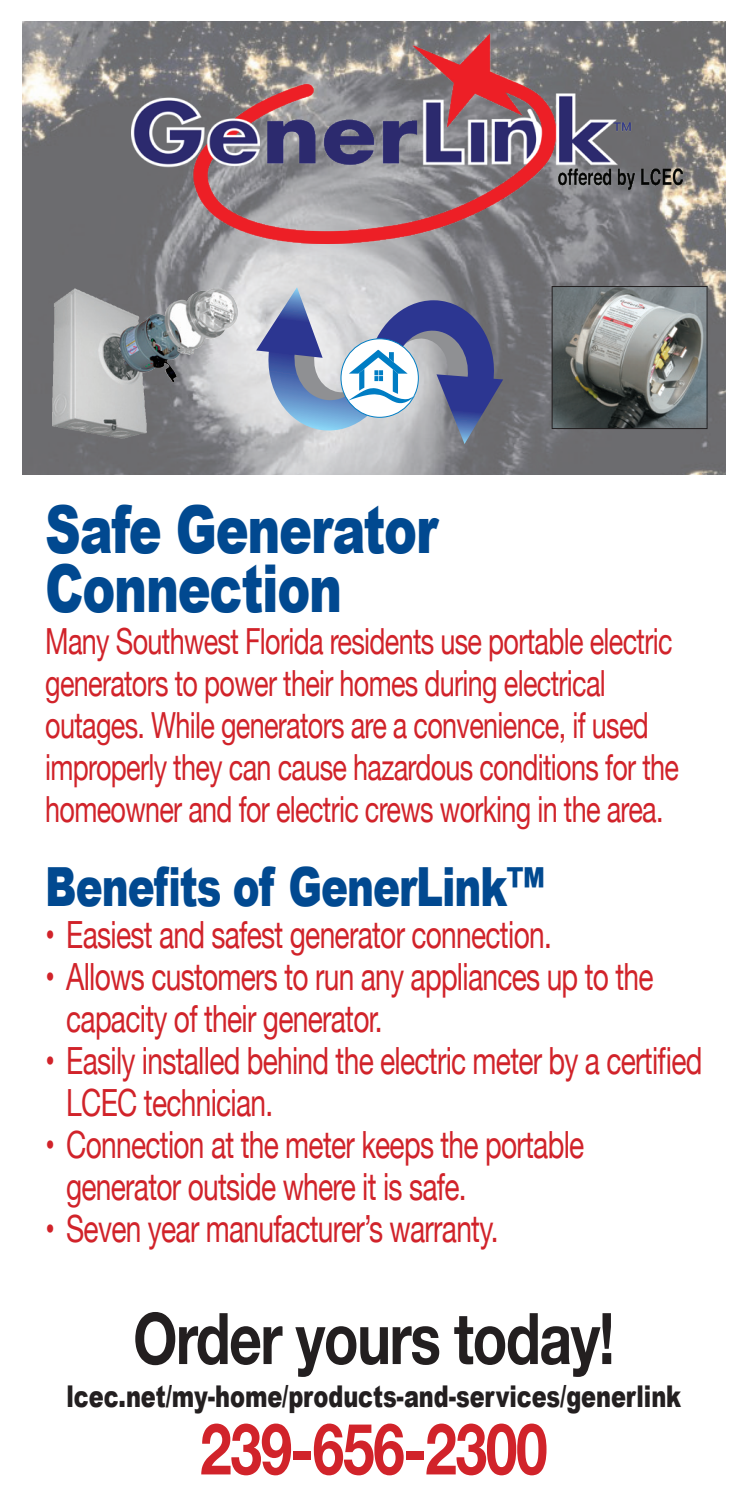
<style>
.page{position:relative;width:756px;height:1512px;background:#fff}
.page>*{position:absolute;margin:0;border:0;box-sizing:border-box;transform-origin:0 0}
.t1{font:700 71.4px "Helvetica Neue";letter-spacing:-.025em;color:#231f20;scale:.8 1}
.t2{font:700 71.4px "Helvetica Neue";letter-spacing:-.025em;color:#d1232a;scale:.8 1}
.t3{font:900 66px/58.8px "Arial";letter-spacing:-.025em;color:#014990;scale:.75 1}
.t4{font:900 54px "Arial";letter-spacing:-.025em;color:#014990;scale:.75 1}
.t5{font:37.5px/42px "Helvetica Neue";letter-spacing:-.025em;color:#d1232a;scale:.75 1}
.t6{font:36px/42px "Helvetica Neue";letter-spacing:-.025em;color:#d1232a;scale:.75 1}
.t7{font:900 30px "Arial";letter-spacing:-.005em;color:#231f20;scale:.75 1}
</style>
<div class="page">
<img style="left:23px;top:22px;width:703px;height:452px">
<img style="left:170px;top:288px;width:44px;height:17px">
<img style="left:554px;top:288px;width:152px;height:139px">
<div style="left:552px;top:286px;width:156px;height:143px;border:1px solid #231f20"></div>
<img style="left:132px;top:33px;width:551px;height:210px">
<svg style="left:256px;top:287px;width:247px;height:157px"></svg>
<h2 class="t3" style="left:45px;top:498px;width:525px">Safe Generator<br>Connection</h2>
<p class="t6" style="left:45px;top:622px;width:847px">Many Southwest Florida residents use portable electric generators to power their homes during electrical outages. While generators are a convenience, if used improperly they can cause hazardous conditions for the homeowner and for electric crews working in the area.</p>
<h3 class="t4" style="left:45px;top:847px;width:668px">Benefits of GenerLink™</h3>
<p class="t5" style="left:45px;top:915px;width:677px">• Easiest and safest generator connection.</p>
<p class="t5" style="left:66px;top:957px;width:785px;text-indent:-21px">• Allows customers to run any appliances up to the capacity of their generator.</p>
<p class="t5" style="left:66px;top:1041px;width:850px;text-indent:-21px">• Easily installed behind the electric meter by a certified<br>LCEC technician.</p>
<p class="t5" style="left:66px;top:1125px;width:692px;text-indent:-21px">• Connection at the meter keeps the portable generator outside where it is safe.</p>
<p class="t5" style="left:45px;top:1209px;width:606px">• Seven year manufacturer’s warranty.</p>
<h1 class="t1" style="left:133px;top:1283px;width:603px">Order yours today!</h1>
<p class="t7" style="left:67px;top:1375px;width:821px">lcec.net/my-home/products-and-services/generlink</p>
<h1 class="t2" style="left:200px;top:1393px;width:436px">239-656-2300</h1>
</div>
